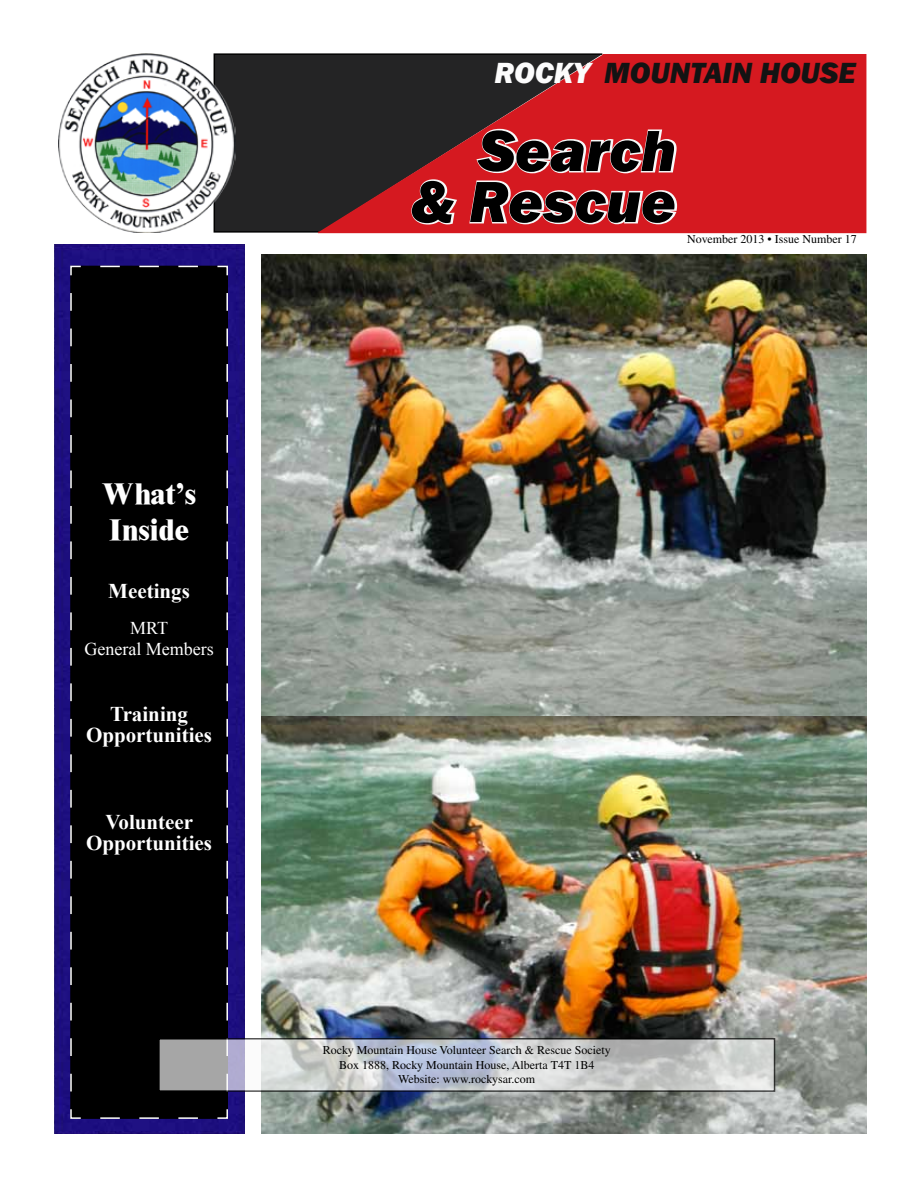
<style>
.page{position:relative;width:918px;height:1188px;background:#fff}
.page>*{position:absolute;margin:0;border:0;box-sizing:border-box;transform-origin:0 0}
.t1{font:italic 800 60px/51px "Franklin Gothic";color:#000;text-align:right}
.t2{font:italic 800 30px "Franklin Gothic";color:#131313}
.t3{font:800 30px/36px "Times New Roman";color:#fff}
.t4{font:700 21px/21px "Times New Roman";color:#fff;text-align:center}
.t5{font:18px/21px "Times New Roman";color:#fff;text-align:center}
.t6{font:12px/14.4px "Times";color:#000;text-align:center}
.s1{color:#fcfcfc}
</style>
<div class="page">
<img style="left:261px;top:715px;width:605px;height:419px">
<div style="left:236px;top:53px;width:80px;height:180px;background:#242425"></div>
<svg style="left:316px;top:53px;width:551px;height:181px;fill:#d51920"></svg>
<img style="left:59px;top:53px;width:177px;height:180px">
<svg style="left:409px;top:178px;width:50px;height:48px"></svg>
<svg style="left:468px;top:127px;width:211px;height:99px"></svg>
<img style="left:54px;top:244px;width:190px;height:890px">
<div style="left:70px;top:265px;width:159px;height:855px;background:#000"></div>
<svg style="left:161px;top:1041px;width:611px;height:48px"></svg>
<div style="left:158px;top:1038px;width:617px;height:54px;border:2px solid #000"></div>
<img style="left:261px;top:255px;width:605px;height:460px">
<h2 class="t3" style="left:102px;top:476px;width:96px">What’s<br>Inside</h2>
<h3 class="t4" style="left:108px;top:580px;width:83px">Meetings</h3>
<h3 class="t5" style="left:84px;top:617px;width:131px">MRT<br>General Members</h3>
<h3 class="t4" style="left:86px;top:703px;width:128px">Training<br>Opportunities</h3>
<h3 class="t4" style="left:86px;top:811px;width:128px">Volunteer<br>Opportunities</h3>
<h2 class="t2" style="left:495px;top:53px;width:362px"><span class="s1">ROCKY</span> MOUNTAIN HOUSE</h2>
<h1 class="t1" style="left:411px;top:126px;width:267px">Search<br>&amp; Rescue</h1>
<p class="t6" style="left:687px;top:232px;width:171px">November 2013 • Issue Number 17</p>
<p class="t6" style="left:323px;top:1043px;width:289px">Rocky Mountain House Volunteer Search &amp; Rescue Society<br>Box 1888, Rocky Mountain House, Alberta T4T 1B4<br>Website: www.rockysar.com</p>
</div>
